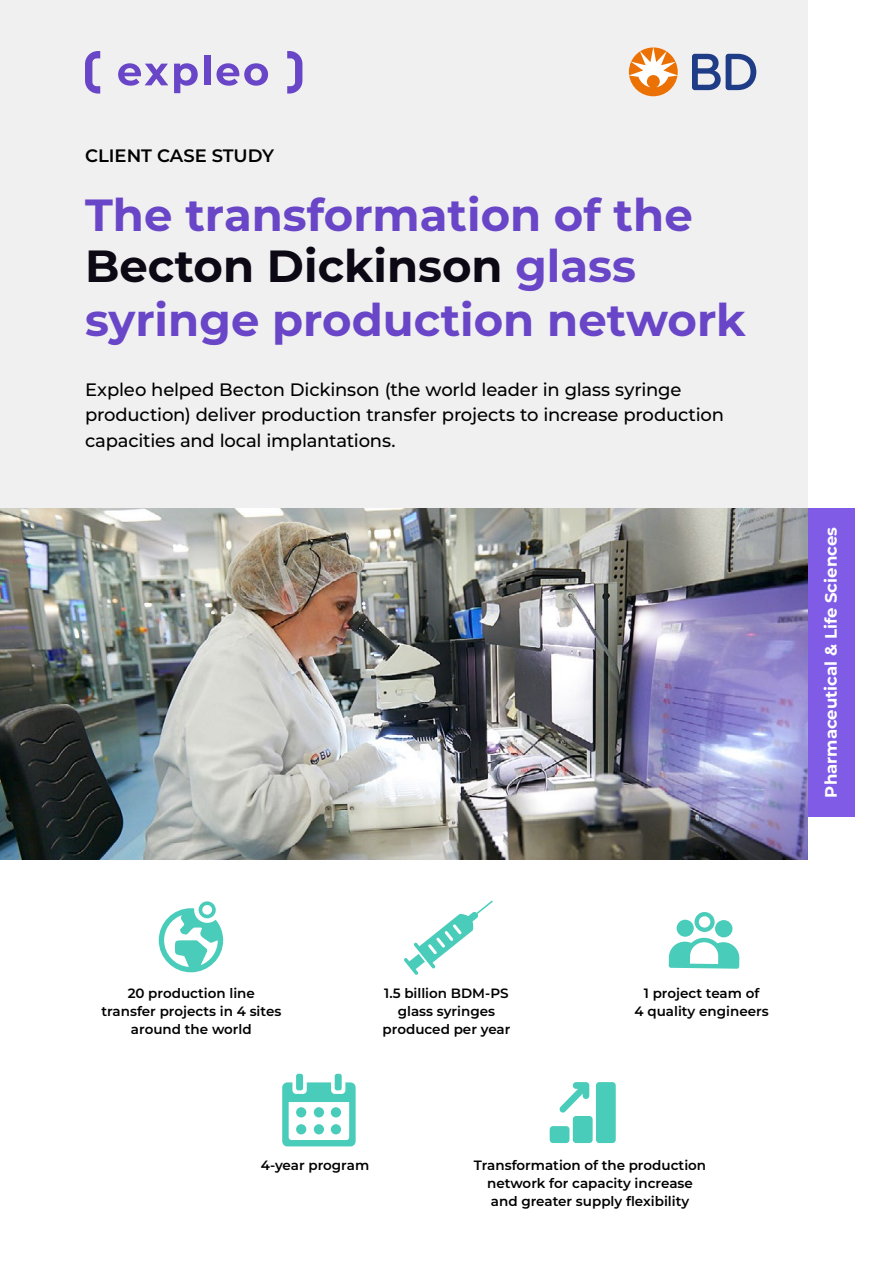
<style>
.page{position:relative;width:893px;height:1263px;background:#fff}
.page>*{position:absolute;margin:0;border:0;box-sizing:border-box;transform-origin:0 0}
.t1{font:700 45px/52.5px "Montserrat";color:#6945c7}
.t2{font:500 18px/25.5px "Montserrat";letter-spacing:-.01em;color:#000}
.t3{font:600 18px "Montserrat";color:#000}
.t4{font:700 16.5px "Montserrat";color:#fff}
.t5{font:600 13.5px/18px "Montserrat";color:#000;text-align:center}
.s1{color:#0c0814}
</style>
<div class="page">
<div style="left:0;top:0;width:808px;height:508px;background:#f0f0f0"></div>
<svg style="left:85px;top:51px;width:15px;height:43px"></svg>
<svg style="left:287px;top:51px;width:15px;height:43px"></svg>
<svg style="left:118px;top:63px;width:50px;height:23px"></svg>
<svg style="left:174px;top:63px;width:24px;height:30px"></svg>
<div style="left:204px;top:55px;width:6px;height:30px;background:#6945c7"></div>
<svg style="left:216px;top:63px;width:52px;height:23px"></svg>
<img style="left:0;top:508px;width:808px;height:351px">
<div style="left:808px;top:508px;width:47px;height:308px;background:#805ce6"></div>
<svg style="left:692px;top:54px;width:64px;height:36px"></svg>
<svg style="left:629px;top:47px;width:49px;height:49px"></svg>
<svg style="left:669px;top:912px;width:70px;height:57px"></svg>
<div style="left:715px;top:920px;width:17px;height:17px;background:#4accba;border-radius:50%"></div>
<div style="left:676px;top:920px;width:18px;height:17px;background:#4accba;border-radius:50%"></div>
<div style="left:296px;top:1074px;width:7px;height:16px;background:#4accba;border-radius:2px"></div>
<div style="left:335px;top:1074px;width:7px;height:16px;background:#4accba;border-radius:2px"></div>
<svg style="left:282px;top:1082px;width:74px;height:64px"></svg>
<svg style="left:159px;top:901px;width:64px;height:71px"></svg>
<div style="left:550px;top:1126px;width:19px;height:17px;background:#4accba;border-radius:3px"></div>
<svg style="left:559px;top:1082px;width:30px;height:30px"></svg>
<div style="left:596px;top:1082px;width:20px;height:61px;background:#4accba;border-radius:3px"></div>
<div style="left:573px;top:1116px;width:20px;height:27px;background:#4accba;border-radius:3px"></div>
<svg style="left:404px;top:900px;width:89px;height:75px"></svg>
<h2 class="t3" style="left:85px;top:143px;width:190px">CLIENT CASE STUDY</h2>
<h1 class="t1" style="left:85px;top:186px;width:662px">The transformation of the<br><span class="s1">Becton Dickinson</span> glass syringe production network</h1>
<h2 class="t2" style="left:85px;top:376px;width:640px">Expleo helped Becton Dickinson (the world leader in glass syringe production) deliver production transfer projects to increase production capacities and local implantations.</h2>
<p class="t4" style="left:819px;top:797px;width:272px;rotate:-90deg">Pharmaceutical &amp; Life Sciences</p>
<p class="t5" style="left:101px;top:984px;width:182px">20 production line transfer projects in 4 sites around the world</p>
<p class="t5" style="left:383px;top:984px;width:129px">1.5 billion BDM-PS glass syringes produced per year</p>
<p class="t5" style="left:635px;top:984px;width:136px">1 project team of<br>4 quality engineers</p>
<p class="t5" style="left:261px;top:1155px;width:110px">4-year program</p>
<p class="t5" style="left:474px;top:1155px;width:234px">Transformation of the production network for capacity increase and greater supply flexibility</p>
</div>
